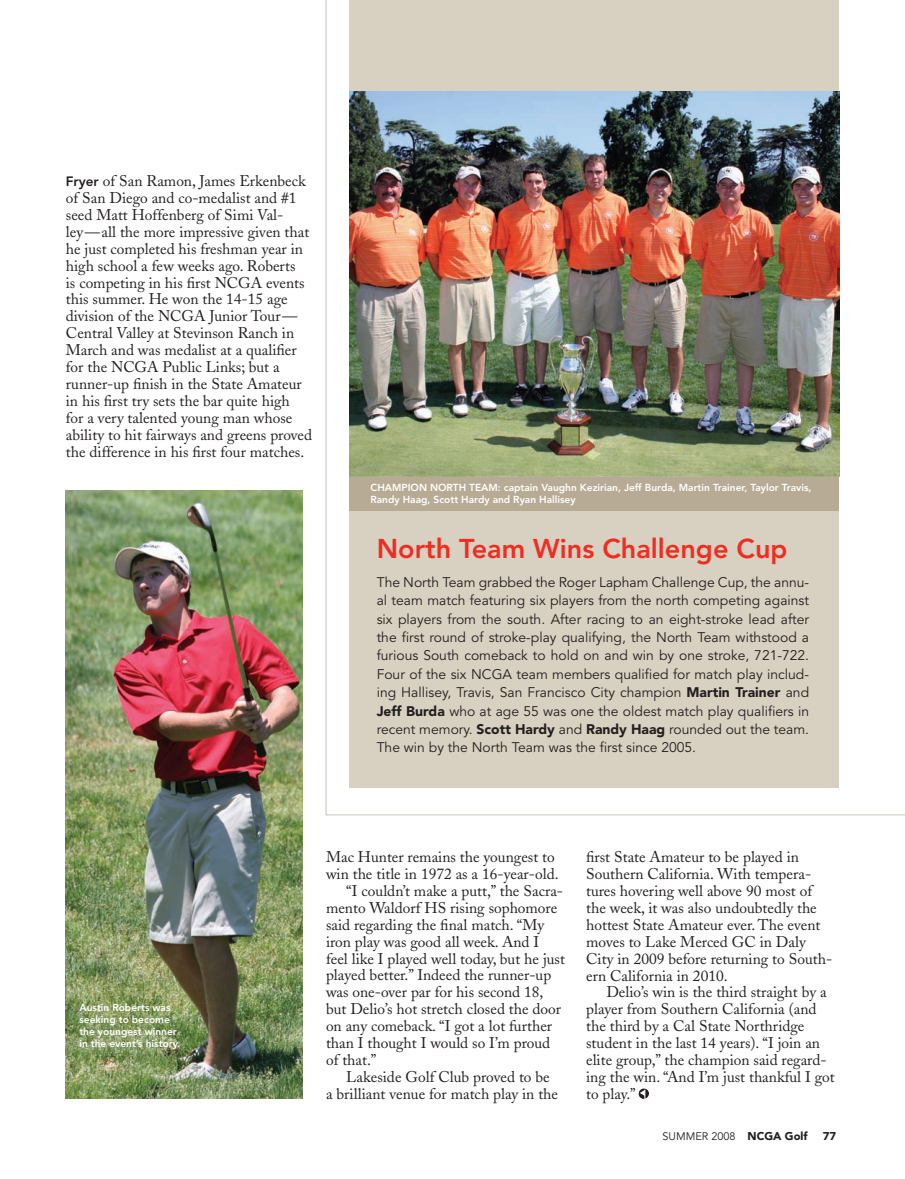
<style>
.page{position:relative;width:905px;height:1179px;background:#fff}
.page>*{position:absolute;margin:0;border:0;box-sizing:border-box;transform-origin:0 0}
.t1{font:800 27px "Avenir LT Std";color:#ee2e22}
.t2{font:15.3px/17px "Adobe Caslon";color:#231f20}
.t3{font:13.8px/18.3px "Avenir LT Std";color:#231f20;text-align:justify}
.t4{font:900 11.25px "Avenir LT Std";color:#231f20}
.t5{font:10.8px "Avenir LT Std";color:#231f20}
.t6{font:800 10.2px/12px "Avenir LT Std";color:#fff}
.s1{font-family:"Avenir LT Std";font-weight:800;font-size:13.5px}
.s2{font-weight:900}
.s3{font-weight:900;font-size:11.25px}
</style>
<div class="page">
<div style="left:349px;top:0;width:489px;height:787px;background:#d8d0c0"></div>
<img style="left:66px;top:490px;width:236px;height:608px">
<img style="left:349px;top:92px;width:489px;height:384px">
<hr style="left:349px;top:476px;width:489px;height:1px;background:#d8d9db">
<div style="left:349px;top:477px;width:489px;height:33px;background:#b8ab95"></div>
<hr style="left:325px;top:0;width:1px;height:815px;background:#c9c3ba">
<hr style="left:326px;top:814px;width:578px;height:1px;background:#c9c3ba">
<svg style="left:638px;top:1088px;width:10px;height:10px"></svg>
<svg style="left:639px;top:1089px;width:6px;height:10px"></svg>
<p class="t2" style="left:66px;top:173px;width:248px"><span class="s1">Fryer</span> of San Ramon, James Erkenbeck of San Diego and co-medalist and #1 seed Matt Hoffenberg of Simi Val&shy;ley—all the more impressive given that he just completed his freshman year in high school a few weeks ago. Roberts<br>is competing in his first NCGA events this summer. He won the 14-15 age division of the NCGA Junior Tour— Central Valley at Stevinson Ranch in March and was medalist at a qualifier for the NCGA Public Links; but a runner-up finish in the State Amateur in his first try sets the bar quite high<br>for a very talented young man whose ability to hit fairways and greens proved the difference in his first four matches.</p>
<p class="t6" style="left:370px;top:481px;width:442px">ChAmpioN NoRTh TeAm: captain Vaughn Kezirian, Jeff Burda, martin Trainer, Taylor Travis,<br>Randy haag, Scott hardy and Ryan hallisey</p>
<p class="t1" style="left:376px;top:532px;width:412px">North Team Wins Challenge Cup</p>
<p class="t3" style="left:376px;top:573px;width:434px">The North Team grabbed the Roger Lapham Challenge Cup, the annu&shy;al team match featuring six players from the north competing against six players from the south. After racing to an eight-stroke lead after the first round of stroke-play qualifying, the North Team withstood a furious South comeback to hold on and win by one stroke, 721-722.<br>Four of the six NCGA team members qualified for match play includ&shy;ing Hallisey, Travis, San Francisco City champion <span class="s2">Martin Trainer</span> and <span class="s2">Jeff Burda</span> who at age 55 was one the oldest match play qualifiers in recent memory. <span class="s2">Scott Hardy</span> and <span class="s2">Randy Haag</span> rounded out the team.<br>The win by the North Team was the first since 2005.</p>
<p class="t6" style="left:79px;top:1001px;width:102px">Austin Roberts was seeking to become the youngest winner in the event’s history.</p>
<p class="t2" style="left:326px;top:848px;width:230px">Mac Hunter remains the youngest to</p>
<p class="t2" style="left:326px;top:865px;width:234px">win the title in 1972 as a 16-year-old.</p>
<p class="t2" style="left:346px;top:882px;width:218px">“I couldn’t make a putt,” the Sacra-</p>
<p class="t2" style="left:326px;top:899px;width:233px">mento Waldorf HS rising sophomore</p>
<p class="t2" style="left:326px;top:916px;width:219px">said regarding the final match. “My</p>
<p class="t2" style="left:326px;top:933px;width:214px">iron play was good all week. And I</p>
<p class="t2" style="left:326px;top:950px;width:240px">feel like I played well today, but he just</p>
<p class="t2" style="left:326px;top:966px;width:227px">played better.” Indeed the runner-up</p>
<p class="t2" style="left:326px;top:983px;width:219px">was one-over par for his second 18,</p>
<p class="t2" style="left:326px;top:1000px;width:236px">but Delio’s hot stretch closed the door</p>
<p class="t2" style="left:326px;top:1017px;width:227px">on any comeback. “I got a lot further</p>
<p class="t2" style="left:326px;top:1034px;width:226px">than I thought I would so I’m proud</p>
<p class="t2" style="left:326px;top:1051px;width:52px">of that.”</p>
<p class="t2" style="left:346px;top:1068px;width:205px">Lakeside Golf Club proved to be</p>
<p class="t2" style="left:326px;top:1085px;width:233px">a brilliant venue for match play in the</p>
<p class="t2" style="left:586px;top:848px;width:214px">first State Amateur to be played in</p>
<p class="t2" style="left:586px;top:865px;width:226px">Southern California. With tempera-</p>
<p class="t2" style="left:586px;top:882px;width:227px">tures hovering well above 90 most of</p>
<p class="t2" style="left:586px;top:899px;width:232px">the week, it was also undoubtedly the</p>
<p class="t2" style="left:586px;top:916px;width:236px">hottest State Amateur ever. The event</p>
<p class="t2" style="left:586px;top:933px;width:221px">moves to Lake Merced GC in Daly</p>
<p class="t2" style="left:586px;top:950px;width:247px">City in 2009 before returning to South-</p>
<p class="t2" style="left:586px;top:967px;width:143px">ern California in 2010.</p>
<p class="t2" style="left:606px;top:983px;width:222px">Delio’s win is the third straight by a</p>
<p class="t2" style="left:586px;top:1000px;width:232px">player from Southern California (and</p>
<p class="t2" style="left:586px;top:1017px;width:220px">the third by a Cal State Northridge</p>
<p class="t2" style="left:586px;top:1034px;width:235px">student in the last 14 years). “I join an</p>
<p class="t2" style="left:586px;top:1051px;width:242px">elite group,” the champion said regard-</p>
<p class="t2" style="left:586px;top:1068px;width:250px">ing the win. “And I’m just thankful I got</p>
<p class="t2" style="left:586px;top:1085px;width:51px">to play.”</p>
<p class="t5" style="left:662px;top:1130px;width:146px">SUMMER 2008 <span class="s3">NCGA Golf</span></p>
<p class="t4" style="left:822px;top:1129px;width:15px">77</p>
</div>
